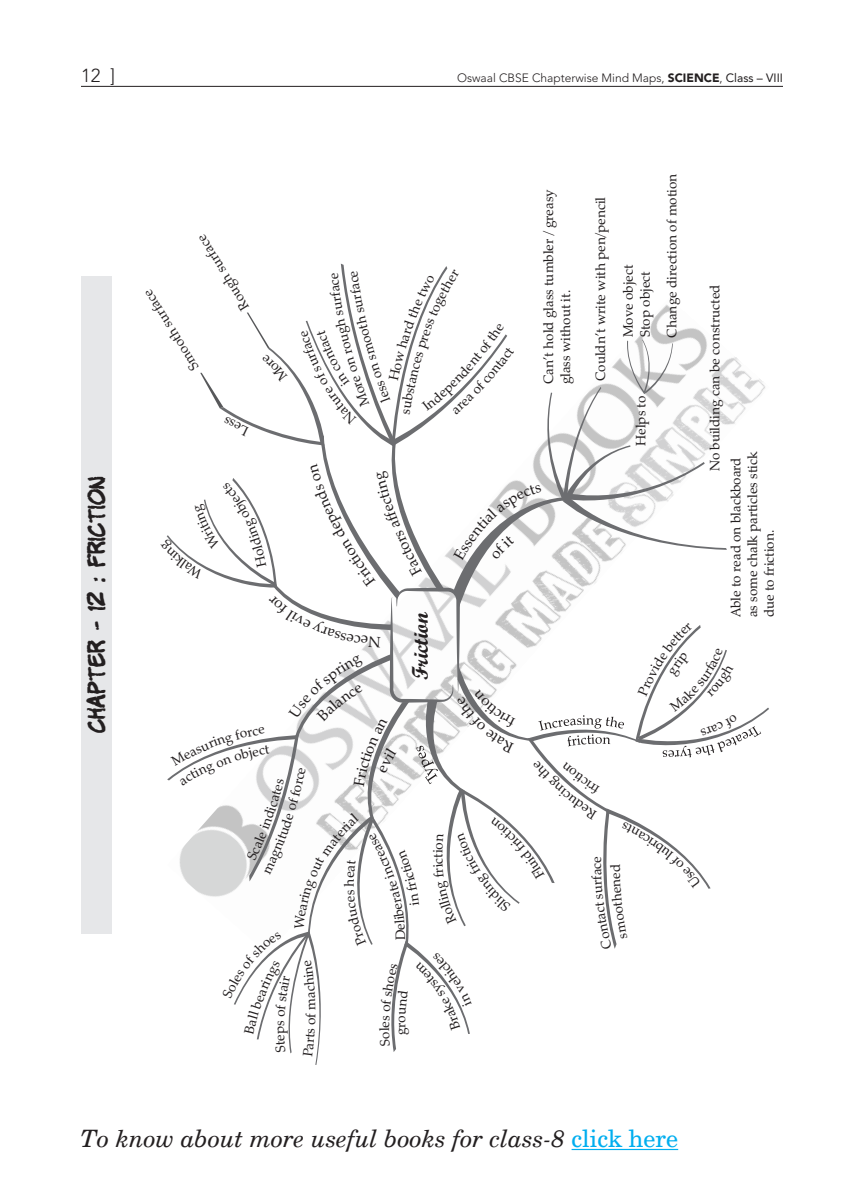
<style>
.page{position:relative;width:864px;height:1188px;background:#fff}
.page>*{position:absolute;margin:0;border:0;box-sizing:border-box;transform-origin:0 0}
.t1{font:italic 24px "New Century Schlbk";color:#231f20}
.t2{font:22.5px "Komika Parch";color:#231f20}
.t3{font:700 22.5px "Script MT Bold";letter-spacing:-.01em;color:#231f20}
.t4{font:300 18.75px "Avenir LT Std";color:#231f20}
.t5{font:13.5px/16.8px "Zapf Calligraphic 801 BT";color:#231f20}
.t6{font:300 12px "Avenir LT Std";color:#231f20}
.s1{font-weight:900}
.s2{font-weight:400}
.s3{font-style:normal;color:#00aeef}
</style>
<div class="page">
<hr style="left:81px;top:86px;width:702px;height:1px;background:#231f20">
<hr style="left:572px;top:1149px;width:106px;height:1px;background:#00aeef">
<div style="left:81px;top:276px;width:30px;height:657px;background:#e6e7e9"></div>
<svg style="left:166px;top:264px;width:603px;height:801px"></svg>
<h3 class="t4" style="left:81px;top:64px;width:36px">12 ]</h3>
<p class="t6" style="left:457px;top:70px;width:327px">Oswaal CBSE Chapterwise Mind Maps, <span class="s1">SCIENCE</span>, <span class="s2">Class – VIII</span></p>
<p class="t5" style="left:240px;top:313px;width:88px;rotate:-122deg">Rough surface</p>
<p class="t5" style="left:190px;top:373px;width:94px;rotate:-122deg">Smooth surface</p>
<p class="t2" style="left:80px;top:733px;width:257px;rotate:-90deg">chapter - 12 : friction</p>
<p class="t3" style="left:412px;top:680px;width:70px;rotate:-90deg">Friction</p>
<p class="t5" style="left:542px;top:384px;width:196px;rotate:-90deg">Can’t hold glass tumbler / greasy glass without it.</p>
<p class="t5" style="left:594px;top:381px;width:186px;rotate:-90deg">Couldn’t write with pen/pencil</p>
<p class="t5" style="left:621px;top:337px;width:74px;rotate:-90deg">Move object<br>Stop object</p>
<p class="t5" style="left:665px;top:338px;width:166px;rotate:-90deg">Change direction of motion</p>
<p class="t5" style="left:634px;top:446px;width:52px;rotate:-90deg">Helps to</p>
<p class="t5" style="left:708px;top:471px;width:188px;rotate:-90deg">No building can be constructed</p>
<p class="t5" style="left:729px;top:617px;width:167px;rotate:-90deg">Able to read on blackboard as some chalk particles stick due to friction.</p>
<p class="t5" style="left:273px;top:1034px;width:10px;rotate:-90deg">p</p>
<p class="t5" style="left:304px;top:1018px;width:6px;rotate:-90deg">f</p>
<p class="t5" style="left:394px;top:940px;width:12px;rotate:-90deg">D</p>
<p class="t5" style="left:590px;top:863px;width:8px;rotate:-90deg">e</p>
<h1 class="t1" style="left:81px;top:1124px;width:599px">To know about more useful books for class-8 <span class="s3">click here</span></h1>
</div>
